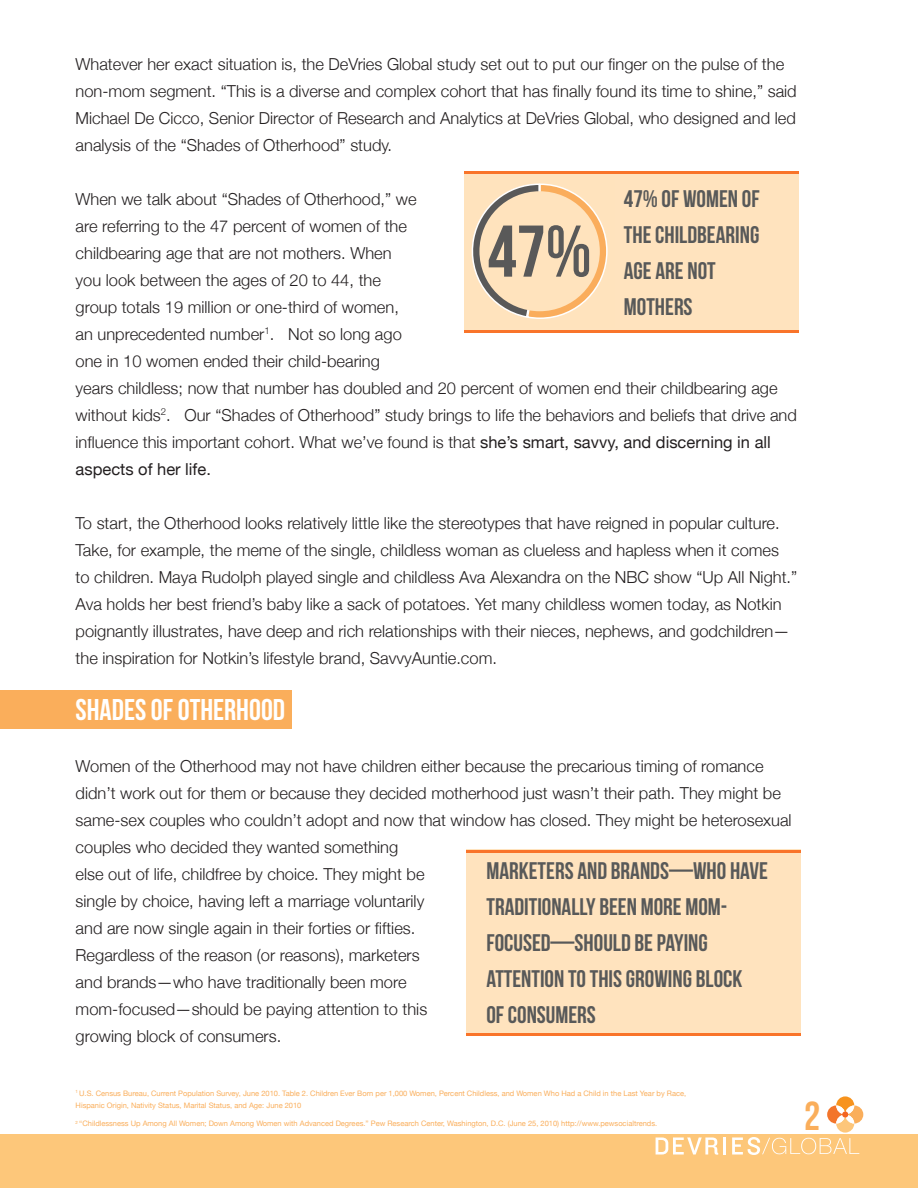
<style>
.page{position:relative;width:918px;height:1188px;background:#fff}
.page>*{position:absolute;margin:0;border:0;box-sizing:border-box;transform-origin:0 0}
.t1{font:40.5px "Bebas Neue";color:#faae5b}
.t2{font:30px "Bebas Neue";color:#fff}
.t3{font:24px/36px "Bebas Neue";color:#585959}
.t4{font:300 16.5px/27px "Helvetica Neue";color:#231f20}
.t5{font:7.5px/12.6px "Helvetica Neue";color:#faae5b}
.s1{font-weight:400}
</style>
<div class="page">
<div style="left:0;top:691px;width:292px;height:38px;background:#faae5b"></div>
<div style="left:466px;top:850px;width:335px;height:186px;background:#ffe3be"></div>
<hr style="left:466px;top:1033px;width:335px;height:3px;background:#f9742a">
<hr style="left:466px;top:850px;width:335px;height:2px;background:#f9742a">
<div style="left:464px;top:171px;width:335px;height:162px;background:#ffe3be"></div>
<hr style="left:464px;top:330px;width:335px;height:3px;background:#f9742a">
<hr style="left:464px;top:171px;width:335px;height:2px;background:#f9742a">
<div style="left:0;top:1134px;width:918px;height:54px;background:#fdc77a"></div>
<svg style="left:656px;top:1137px;width:62px;height:18px"></svg>
<hr style="left:723px;top:1137px;width:3px;height:18px;background:#fff">
<svg style="left:732px;top:1096px;width:131px;height:59px"></svg>
<svg style="left:471px;top:183px;width:137px;height:136px"></svg>
<p class="t4" style="left:76px;top:50px;width:723px">Whatever her exact situation is, the DeVries Global study set out to put our finger on the pulse of the non-mom segment. “This is a diverse and complex cohort that has finally found its time to shine,” said Michael De Cicco, Senior Director of Research and Analytics at DeVries Global, who designed and led analysis of the “Shades of Otherhood” study.</p>
<p class="t4" style="left:76px;top:185px;width:723px">When we talk about “Shades of Otherhood,” we<br>are referring to the 47 percent of women of the<br>childbearing age that are not mothers. When<br>you look between the ages of 20 to 44, the<br>group totals 19 million or one-third of women,<br>an unprecedented number<sup>1</sup>. Not so long ago<br>one in 10 women ended their child-bearing<br>years childless; now that number has doubled and 20 percent of women end their childbearing age without kids<sup>2</sup>. Our “Shades of Otherhood” study brings to life the behaviors and beliefs that drive and influence this important cohort. What we’ve found is that <span class="s1">she’s smart, savvy, and discerning in all aspects of her life.</span></p>
<p class="t4" style="left:76px;top:509px;width:723px">To start, the Otherhood looks relatively little like the stereotypes that have reigned in popular culture.<br>Take, for example, the meme of the single, childless woman as clueless and hapless when it comes to children. Maya Rudolph played single and childless Ava Alexandra on the NBC show “Up All Night.” Ava holds her best friend’s baby like a sack of potatoes. Yet many childless women today, as Notkin poignantly illustrates, have deep and rich relationships with their nieces, nephews, and godchildren— the inspiration for Notkin’s lifestyle brand, SavvyAuntie.com.</p>
<p class="t3" style="left:624px;top:180px;width:137px;text-align:justify">47% OF WOMEN OF THE CHILDBEARING AGE ARE NOT</p>
<p class="t3" style="left:624px;top:288px;width:70px">MOTHERS</p>
<p class="t2" style="left:76px;top:693px;width:211px">SHADES OF OTHERHOOD</p>
<p class="t4" style="left:76px;top:752px;width:718px">Women of the Otherhood may not have children either because the precarious timing of romance didn’t work out for them or because they decided motherhood just wasn’t their path. They might be same-sex couples who couldn’t adopt and now that window has closed. They might be heterosexual couples who decided they wanted something<br>else out of life, childfree by choice. They might be<br>single by choice, having left a marriage voluntarily<br>and are now single again in their forties or fifties.<br>Regardless of the reason (or reasons), marketers<br>and brands—who have traditionally been more<br>mom-focused—should be paying attention to this<br>growing block of consumers.</p>
<p class="t3" style="left:486px;top:852px;width:283px">MARKETERS AND BRANDS—WHO HAVE<br>TRADITIONALLY BEEN MORE MOM-</p>
<p class="t3" style="left:486px;top:924px;width:223px">FOCUSED—SHOULD BE PAYING</p>
<p class="t3" style="left:486px;top:960px;width:257px">ATTENTION TO THIS GROWING BLOCK</p>
<p class="t3" style="left:486px;top:996px;width:111px">OF CONSUMERS</p>
<p class="t5" style="left:76px;top:1087px;width:612px"><sup>1</sup> U.S. Census Bureau, Current Population Survey, June 2010. Table 2. Children Ever Born per 1,000 Women, Percent Childless, and Women Who Had a Child in the Last Year by Race,<br>Hispanic Origin, Nativity Status, Marital Status, and Age: June 2010</p>
<p class="t5" style="left:76px;top:1118px;width:583px"><sup>2</sup> “Childlessness Up Among All Women; Down Among Women with Advanced Degrees.” Pew Research Center, Washington, D.C. (June 25, 2010) http://www.pewsocialtrends.</p>
<p class="t1" style="left:804px;top:1093px;width:18px">2</p>
</div>
